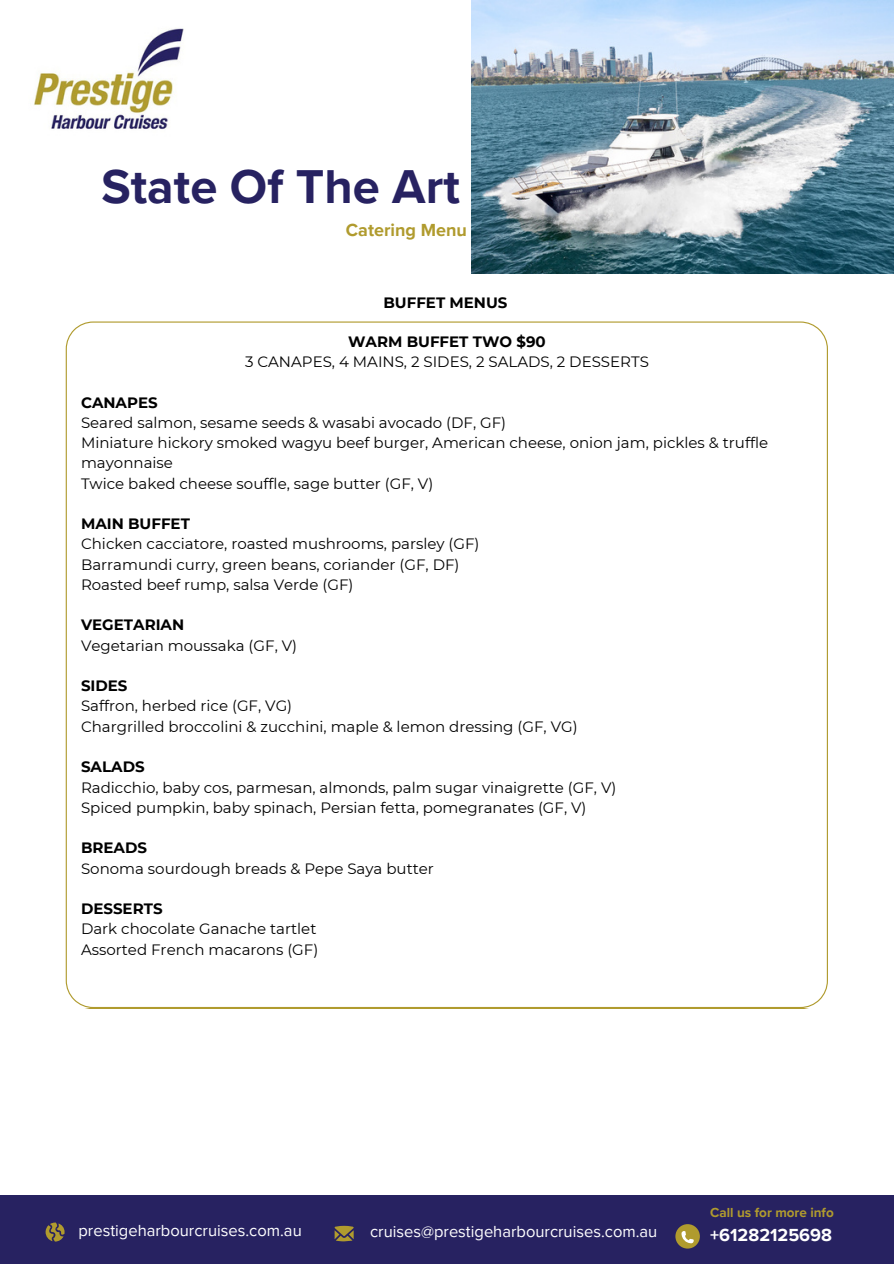
<style>
.page{position:relative;width:894px;height:1264px;background:#fff}
.page>*{position:absolute;margin:0;border:0;box-sizing:border-box;transform-origin:0 0}
.t1{font:700 48.9px "Proxima Nova";color:#272261}
.t2{font:700 18px "Proxima Nova";color:#fff}
.t3{font:700 18px "Proxima Nova";color:#b09b2e}
.t4{font:16.5px "Proxima Nova";color:#fff}
.t5{font:15px/20.2px "Montserrat";color:#000}
.t6{font:700 15px "Montserrat";color:#000}
.t7{font:700 13.5px "Proxima Nova";color:#b09b2e}
.s1{font-weight:700}
</style>
<div class="page">
<div style="left:0;top:1195px;width:893px;height:68px;background:#272261"></div>
<svg style="left:46px;top:1222px;width:19px;height:19px"></svg>
<svg style="left:334px;top:1225px;width:19px;height:16px"></svg>
<svg style="left:675px;top:1224px;width:24px;height:24px"></svg>
<svg style="left:681px;top:1230px;width:12px;height:13px"></svg>
<img style="left:33px;top:28px;width:151px;height:101px">
<svg style="left:66px;top:321px;width:761px;height:687px"></svg>
<img style="left:471px;top:0;width:422px;height:273px">
<h3 class="t1" style="left:101px;top:158px;width:360px">State Of The Art</h3>
<p class="t3" style="left:346px;top:220px;width:122px">Catering Menu</p>
<p class="t6" style="left:383px;top:293px;width:125px">BUFFET MENUS</p>
<h2 class="t5" style="left:245px;top:331px;width:405px;text-align:center"><span class="s1">WARM BUFFET TWO $90<br></span>3 CANAPES, 4 MAINS, 2 SIDES, 2 SALADS, 2 DESSERTS</h2>
<p class="t5" style="left:81px;top:392px;width:688px"><span class="s1">CANAPES<br></span>Seared salmon, sesame seeds &amp; wasabi avocado (DF, GF)<br>Miniature hickory smoked wagyu beef burger, American cheese, onion jam, pickles &amp; truffle mayonnaise<br>Twice baked cheese souffle, sage butter (GF, V)</p>
<p class="t5" style="left:81px;top:513px;width:400px"><span class="s1">MAIN BUFFET<br></span>Chicken cacciatore, roasted mushrooms, parsley (GF)<br>Barramundi curry, green beans, coriander (GF, DF)<br>Roasted beef rump, salsa Verde (GF)</p>
<h4 class="t5" style="left:81px;top:615px;width:217px"><span class="s1">VEGETARIAN<br></span>Vegetarian moussaka (GF, V)</h4>
<p class="t5" style="left:81px;top:675px;width:498px"><span class="s1">SIDES<br></span>Saffron, herbed rice (GF, VG)<br>Chargrilled broccolini &amp; zucchini, maple &amp; lemon dressing (GF, VG)</p>
<h5 class="t5" style="left:81px;top:756px;width:536px"><span class="s1">SALADS<br></span>Radicchio, baby cos, parmesan, almonds, palm sugar vinaigrette (GF, V)<br>Spiced pumpkin, baby spinach, Persian fetta, pomegranates (GF, V)</h5>
<h6 class="t5" style="left:81px;top:837px;width:354px"><span class="s1">BREADS<br></span>Sonoma sourdough breads &amp; Pepe Saya butter</h6>
<h6 class="t5" style="left:81px;top:898px;width:239px"><span class="s1">DESSERTS<br></span>Dark chocolate Ganache tartlet<br>Assorted French macarons (GF)</h6>
<p class="t7" style="left:710px;top:1204px;width:125px">Call us for more info</p>
<h6 class="t4" style="left:78px;top:1220px;width:225px">prestigeharbourcruises.com.au</h6>
<h6 class="t4" style="left:370px;top:1221px;width:289px">cruises@prestigeharbourcruises.com.au</h6>
<h6 class="t2" style="left:710px;top:1224px;width:123px">+61282125698</h6>
</div>
